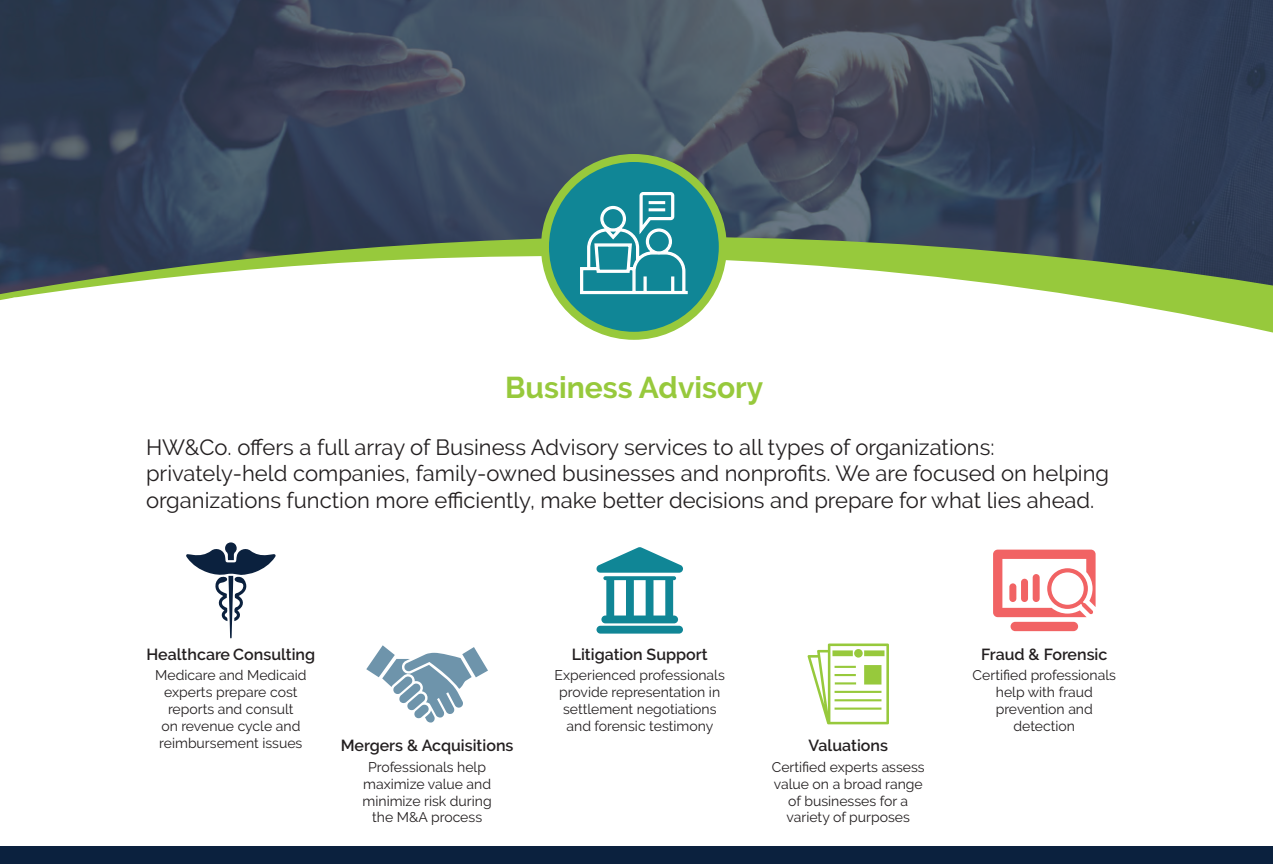
<style>
.page{position:relative;width:1273px;height:864px;background:#fff}
.page>*{position:absolute;margin:0;border:0;box-sizing:border-box;transform-origin:0 0}
.t1{font:700 30px "Raleway";color:#97c93c}
.t2{font:22px/26.4px "Raleway";color:#231f20}
.t3{font:600 16px "Raleway";color:#231f20}
.t4{font:14px/16.8px "Raleway";color:#231f20;text-align:center}
</style>
<div class="page">
<svg style="left:0;top:0;width:1273px;height:163px"></svg>
<svg style="left:264px;top:163px;width:1009px;height:177px"></svg>
<div style="left:0;top:847px;width:1273px;height:17px;background:#0b213e"></div>
<svg style="left:0;top:161px;width:264px;height:139px"></svg>
<svg style="left:186px;top:542px;width:90px;height:96px"></svg>
<div style="left:596px;top:626px;width:87px;height:7px;background:#108696;border-radius:4px"></div>
<svg style="left:596px;top:547px;width:87px;height:76px"></svg>
<svg style="left:366px;top:645px;width:122px;height:78px"></svg>
<svg style="left:807px;top:643px;width:82px;height:81px"></svg>
<div style="left:1010px;top:622px;width:68px;height:9px;background:#f16364;border-radius:5px"></div>
<svg style="left:993px;top:549px;width:102px;height:68px"></svg>
<div style="left:545px;top:158px;width:178px;height:178px;background:#108696;border-radius:50%"></div>
<div style="left:541px;top:154px;width:186px;height:186px;border:8px solid #97c93c;border-radius:50%"></div>
<svg style="left:580px;top:192px;width:108px;height:103px"></svg>
<div style="left:648px;top:208px;width:17px;height:3px;border:1px solid #fff"></div>
<h1 class="t1" style="left:505px;top:370px;width:260px">Business Advisory</h1>
<p class="t2" style="left:146px;top:434px;width:964px">HW&amp;Co. offers a full array of Business Advisory services to all types of organizations: privately-held companies, family-owned businesses and nonprofits. We are focused on helping organizations function more efficiently, make better decisions and prepare for what lies ahead.</p>
<p class="t3" style="left:146px;top:645px;width:170px">Healthcare Consulting</p>
<p class="t4" style="left:155px;top:667px;width:153px">Medicare and Medicaid experts prepare cost reports and consult<br>on revenue cycle and reimbursement issues</p>
<p class="t3" style="left:341px;top:736px;width:174px">Mergers &amp; Acquisitions</p>
<p class="t4" style="left:363px;top:758px;width:131px">Professionals help maximize value and minimize risk during the M&amp;A process</p>
<p class="t3" style="left:572px;top:645px;width:137px">Litigation Support</p>
<p class="t4" style="left:555px;top:667px;width:172px">Experienced professionals provide representation in settlement negotiations and forensic testimony</p>
<p class="t3" style="left:808px;top:736px;width:81px">Valuations</p>
<p class="t4" style="left:772px;top:758px;width:155px">Certified experts assess value on a broad range of businesses for a variety of purposes</p>
<p class="t3" style="left:981px;top:645px;width:128px">Fraud &amp; Forensic</p>
<p class="t4" style="left:972px;top:667px;width:145px">Certified professionals help with fraud prevention and detection</p>
</div>
